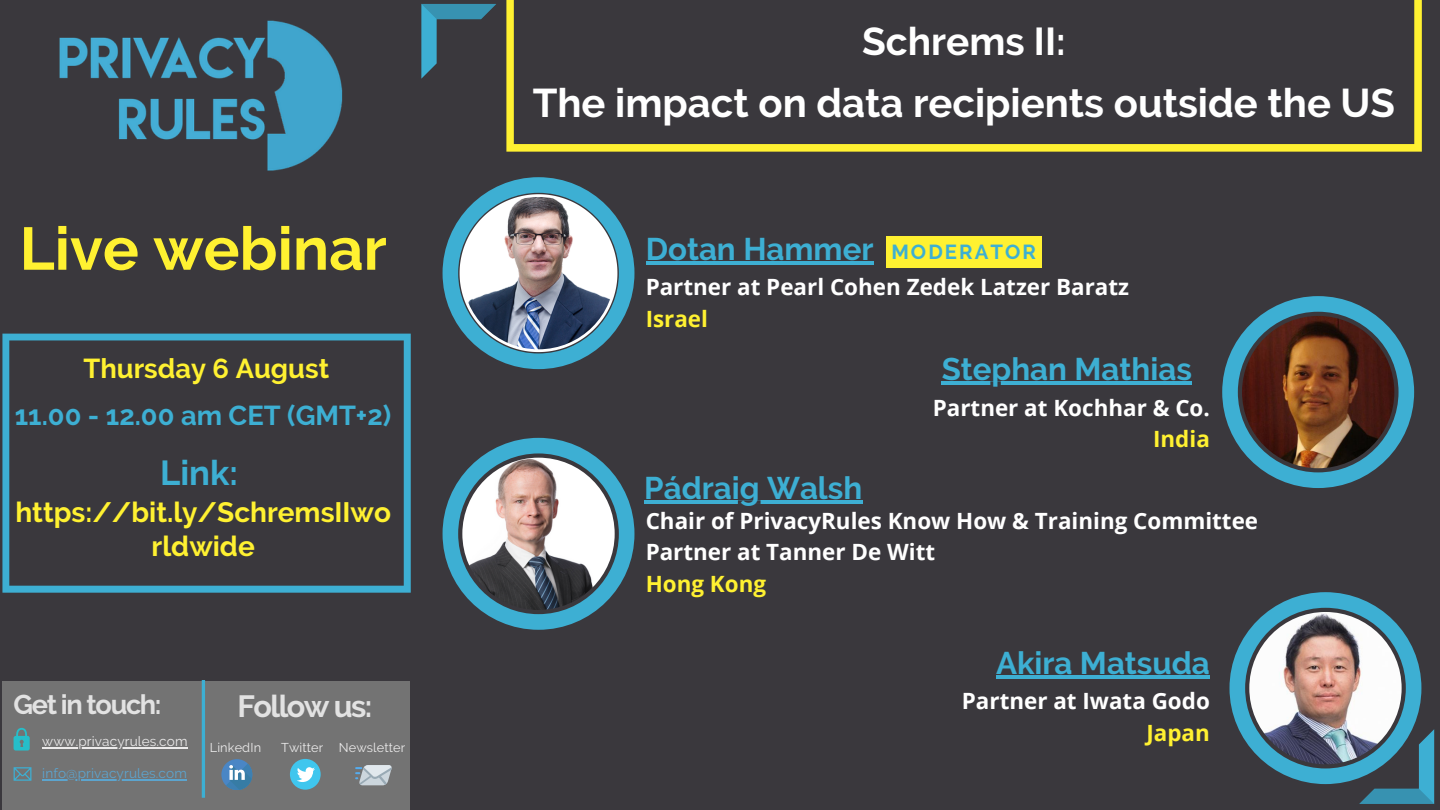
<style>
.page{position:relative;width:1440px;height:810px;background:#3a383d}
.page>*{position:absolute;margin:0;border:0;box-sizing:border-box;transform-origin:0 0}
.t1{font:700 60px "Raleway";color:#fff131}
.t2{font:700 40px "Raleway";color:#fff}
.t3{font:700 38.8px "Raleway";color:#fff}
.t4{font:700 34.6px "Raleway";color:#3dafd3}
.t5{font:700 31.2px "Raleway";color:#3dafd3}
.t6{font:700 30.6px "Raleway";letter-spacing:-.05em;color:#e2e2e2}
.t7{font:700 28px/35px "Raleway";color:#fff131;text-align:center}
.t8{font:700 27.3px "Raleway";color:#3dafd3}
.t9{font:700 27.3px "Raleway";color:#fff131}
.t10{font:700 27.1px "Raleway";letter-spacing:-.05em;color:#e2e2e2}
.t11{font:700 22.4px/31.4px "Open Sans";color:#fff}
.t12{font:700 22.4px "Open Sans";color:#fff131}
.t13{font:700 20.3px "Raleway";letter-spacing:.1em;color:#3dafd3}
.t14{font:13.6px "Raleway";letter-spacing:.01em;color:#5ca4ce}
.t15{font:13.6px "Raleway";letter-spacing:.01em;color:#ebeaea}
.t16{font:12.8px "Raleway";letter-spacing:.01em;color:#ebeaea}
</style>
<div class="page">
<svg style="left:1222px;top:296px;width:192px;height:192px"></svg>
<svg style="left:1230px;top:592px;width:204px;height:212px"></svg>
<svg style="left:443px;top:438px;width:191px;height:192px"></svg>
<svg style="left:506px;top:0;width:916px;height:152px"></svg>
<img style="left:59px;top:20px;width:284px;height:151px">
<svg style="left:2px;top:334px;width:409px;height:259px"></svg>
<svg style="left:421px;top:4px;width:75px;height:75px"></svg>
<div style="left:2px;top:682px;width:408px;height:128px;background:#737373"></div>
<div style="left:221px;top:759px;width:31px;height:31px;background:#4a86c5;border-radius:50%"></div>
<svg style="left:226px;top:764px;width:27px;height:26px"></svg>
<div style="left:290px;top:759px;width:31px;height:31px;background:#3fc6ee;border-radius:50%"></div>
<svg style="left:297px;top:767px;width:18px;height:15px"></svg>
<svg style="left:355px;top:765px;width:37px;height:20px"></svg>
<svg style="left:202px;top:680px;width:3px;height:118px"></svg>
<svg style="left:14px;top:728px;width:16px;height:22px"></svg>
<svg style="left:14px;top:767px;width:17px;height:14px"></svg>
<svg style="left:443px;top:177px;width:191px;height:192px"></svg>
<div style="left:886px;top:236px;width:156px;height:32px;background:#fff131"></div>
<hr style="left:942px;top:382px;width:250px;height:3px;background:#3dafd3">
<hr style="left:996px;top:675px;width:214px;height:4px;background:#3dafd3">
<hr style="left:644px;top:501px;width:218px;height:3px;background:#3dafd3">
<hr style="left:646px;top:261px;width:228px;height:3px;background:#3dafd3">
<hr style="left:42px;top:747px;width:146px;height:2px;background:#ebeaea">
<hr style="left:42px;top:779px;width:145px;height:2px;background:#5ca4ce">
<h3 class="t3" style="left:862px;top:18px;width:205px">Schrems II:</h3>
<h1 class="t1" style="left:20px;top:213px;width:369px">Live webinar</h1>
<p class="t9" style="left:83px;top:353px;width:247px">Thursday 6 August</p>
<p class="t8" style="left:15px;top:399px;width:378px">11.00 - 12.00 am CET (GMT+2)</p>
<h2 class="t2" style="left:533px;top:79px;width:864px">The impact on data recipients outside the US</h2>
<h3 class="t5" style="left:646px;top:230px;width:229px">Dotan Hammer</h3>
<p class="t11" style="left:646px;top:271px;width:485px">Partner at Pearl Cohen Zedek Latzer Baratz</p>
<p class="t12" style="left:646px;top:303px;width:64px">Israel</p>
<p class="t13" style="left:891px;top:240px;width:146px">MODERATOR</p>
<h3 class="t5" style="left:942px;top:351px;width:252px">Stephan Mathias</h3>
<p class="t11" style="left:933px;top:391px;width:279px">Partner at Kochhar &amp; Co.</p>
<p class="t12" style="left:1153px;top:423px;width:58px">India</p>
<h3 class="t4" style="left:160px;top:452px;width:79px">Link:</h3>
<p class="t7" style="left:15px;top:494px;width:377px">https://bit.ly/SchremsIIwo rldwide</p>
<p class="t11" style="left:646px;top:504px;width:614px">Chair of PrivacyRules Know How &amp; Training Committee<br>Partner at Tanner De Witt</p>
<p class="t12" style="left:646px;top:568px;width:122px">Hong Kong</p>
<h3 class="t5" style="left:644px;top:470px;width:220px">Pádraig Walsh</h3>
<p class="t10" style="left:14px;top:688px;width:150px">Get in touch:</p>
<p class="t15" style="left:42px;top:733px;width:147px">www.privacyrules.com</p>
<p class="t14" style="left:42px;top:765px;width:146px">info@privacyrules.com</p>
<h3 class="t6" style="left:237px;top:688px;width:137px">Follow us:</h3>
<p class="t16" style="left:210px;top:740px;width:53px">LinkedIn</p>
<p class="t16" style="left:281px;top:740px;width:126px">Twitter Newsletter</p>
<h3 class="t5" style="left:996px;top:645px;width:215px">Akira Matsuda</h3>
<p class="t11" style="left:962px;top:685px;width:250px">Partner at Iwata Godo</p>
<p class="t12" style="left:1146px;top:717px;width:65px">Japan</p>
</div>
